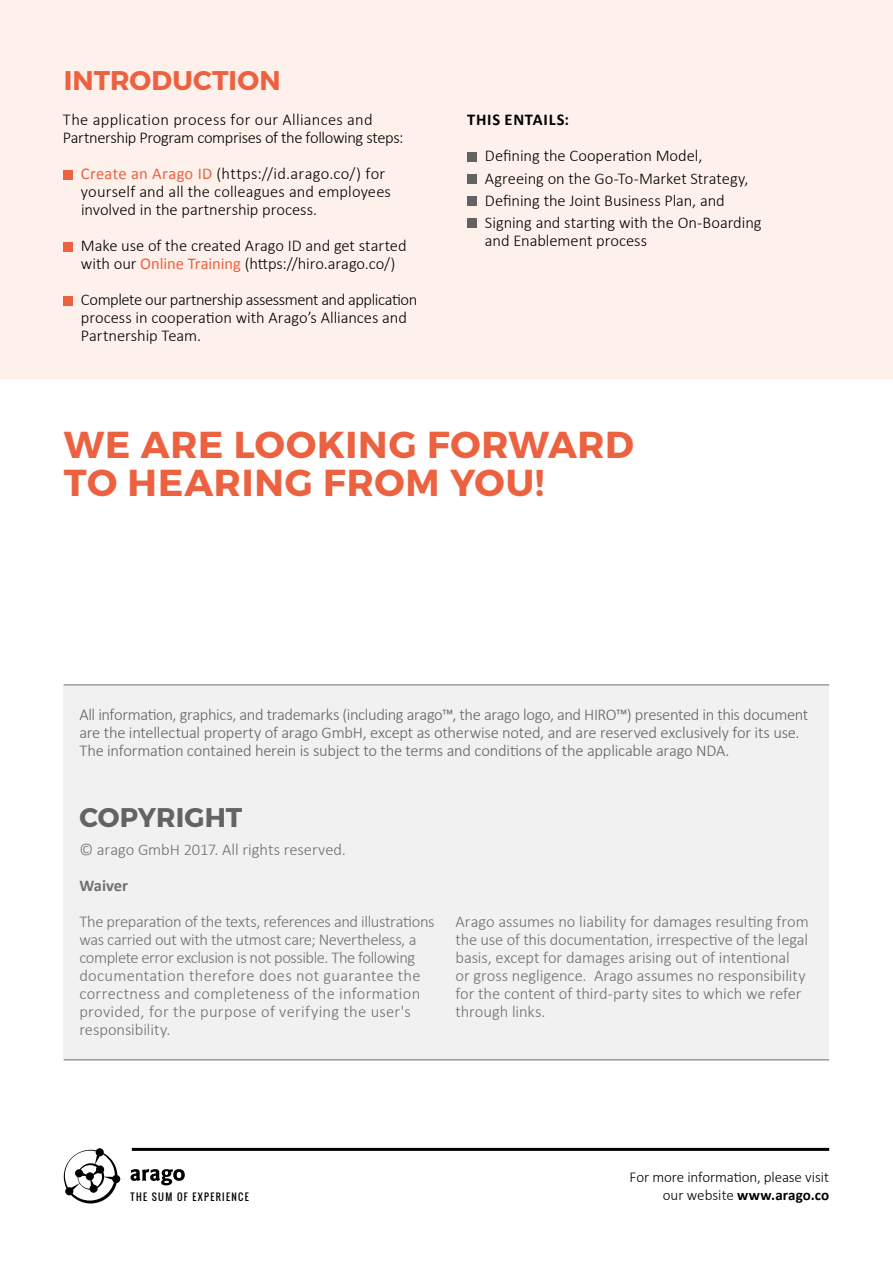
<style>
.page{position:relative;width:893px;height:1263px;background:#fff}
.page>*{position:absolute;margin:0;border:0;box-sizing:border-box;transform-origin:0 0}
.t1{font:700 37.5px/37.5px "Montserrat";letter-spacing:.02em;color:#ec6241}
.t2{font:700 27px "Montserrat";letter-spacing:.005em;color:#ec6241}
.t3{font:700 27px "Montserrat";color:#646363}
.t4{font:300 16.5px/18px "Calibri";letter-spacing:-.005em;color:#706f6f}
.t5{font:300 16.5px/18px "Calibri";letter-spacing:-.005em;color:#000}
.t6{font:300 16.5px/18px "Calibri";letter-spacing:-.015em;color:#646363}
.t7{font:700 16.5px "Calibri";letter-spacing:.04em;color:#000}
.t8{font:700 16.5px "Calibri";letter-spacing:-.005em;color:#706f6f}
.t9{font:300 15px "Calibri";letter-spacing:-.005em;color:#000}
.t10{font:700 15px "Calibri";letter-spacing:.01em;color:#000}
.t11{font:9.6px "Oswald";letter-spacing:.14em;color:#000}
.s1{font-weight:400;color:#ec6241}
.s2{font-weight:300}
</style>
<div class="page">
<div style="left:64px;top:684px;width:765px;height:376px;background:#f1f1f1"></div>
<hr style="left:132px;top:1148px;width:697px;height:3px;background:#000">
<div style="left:0;top:0;width:893px;height:378px;background:#fef1ec"></div>
<svg style="left:131px;top:1169px;width:54px;height:16px"></svg>
<svg style="left:64px;top:1148px;width:56px;height:55px"></svg>
<div style="left:63px;top:170px;width:9px;height:9px;background:#ec6241"></div>
<div style="left:63px;top:242px;width:9px;height:9px;background:#ec6241"></div>
<div style="left:63px;top:296px;width:9px;height:9px;background:#ec6241"></div>
<div style="left:467px;top:152px;width:9px;height:9px;background:#646363"></div>
<div style="left:467px;top:174px;width:9px;height:10px;background:#646363"></div>
<div style="left:467px;top:196px;width:9px;height:10px;background:#646363"></div>
<div style="left:467px;top:219px;width:9px;height:9px;background:#646363"></div>
<hr style="left:64px;top:684px;width:765px;height:2px;background:#9d9d9c">
<hr style="left:64px;top:1059px;width:765px;height:1px;background:#9d9d9c">
<h2 class="t2" style="left:64px;top:64px;width:218px">INTRODUCTION</h2>
<p class="t5" style="left:63px;top:110px;width:342px">The application process for our Alliances and<br>Partnership Program comprises of the following steps:</p>
<p class="t5" style="left:81px;top:164px;width:311px"><span class="s1">Create an Arago ID</span> (https://id.arago.co/) for yourself and all the colleagues and employees involved in the partnership process.</p>
<p class="t5" style="left:81px;top:236px;width:327px">Make use of the created Arago ID and get started with our <span class="s1">Online Training</span> (https://hiro.arago.co/)</p>
<p class="t5" style="left:81px;top:290px;width:338px">Complete our partnership assessment and application process in cooperation with Arago’s Alliances and<br>Partnership Team.</p>
<p class="t7" style="left:467px;top:109px;width:103px">THIS ENTAILS:</p>
<p class="t5" style="left:485px;top:144px;width:278px;line-height:22.2px">Defining the Cooperation Model, Agreeing on the Go-To-Market Strategy, Defining the Joint Business Plan, and Signing and starting with the On-Boarding</p>
<p class="t5" style="left:485px;top:231px;width:164px">and Enablement process</p>
<h1 class="t1" style="left:64px;top:427px;width:572px">WE ARE LOOKING FORWARD<br>TO HEARING FROM YOU!</h1>
<p class="t6" style="left:79px;top:704px;width:730px">All information, graphics, and trademarks (including arago™, the arago logo, and HIRO™) presented in this document are the intellectual property of arago GmbH, except as otherwise noted, and are reserved exclusively for its use.<br>The information contained herein is subject to the terms and conditions of the applicable arago NDA.</p>
<h2 class="t3" style="left:80px;top:801px;width:164px">COPYRIGHT</h2>
<p class="t4" style="left:79px;top:840px;width:268px">© arago GmbH 2017. All rights reserved.</p>
<p class="t8" style="left:79px;top:875px;width:50px">Waiver</p>
<p class="t4" style="left:79px;top:912px;width:357px">The preparation of the texts, references and illustrations was carried out with the utmost care; Nevertheless, a complete error exclusion is not possible. The following documentation therefore does not guarantee the correctness and completeness of the information provided, for the purpose of verifying the user's responsibility.</p>
<p class="t4" style="left:455px;top:912px;width:355px">Arago assumes no liability for damages resulting from the use of this documentation, irrespective of the legal basis, except for damages arising out of intentional<br>or gross negligence. Arago assumes no responsibility for the content of third-party sites to which we refer through links.</p>
<p class="t9" style="left:630px;top:1167px;width:201px">For more information, please visit</p>
<p class="t11" style="left:130px;top:1189px;width:120px">THE SUM OF EXPERIENCE</p>
<p class="t10" style="left:663px;top:1185px;width:168px"><span class="s2">our website</span> www.arago.co</p>
</div>
